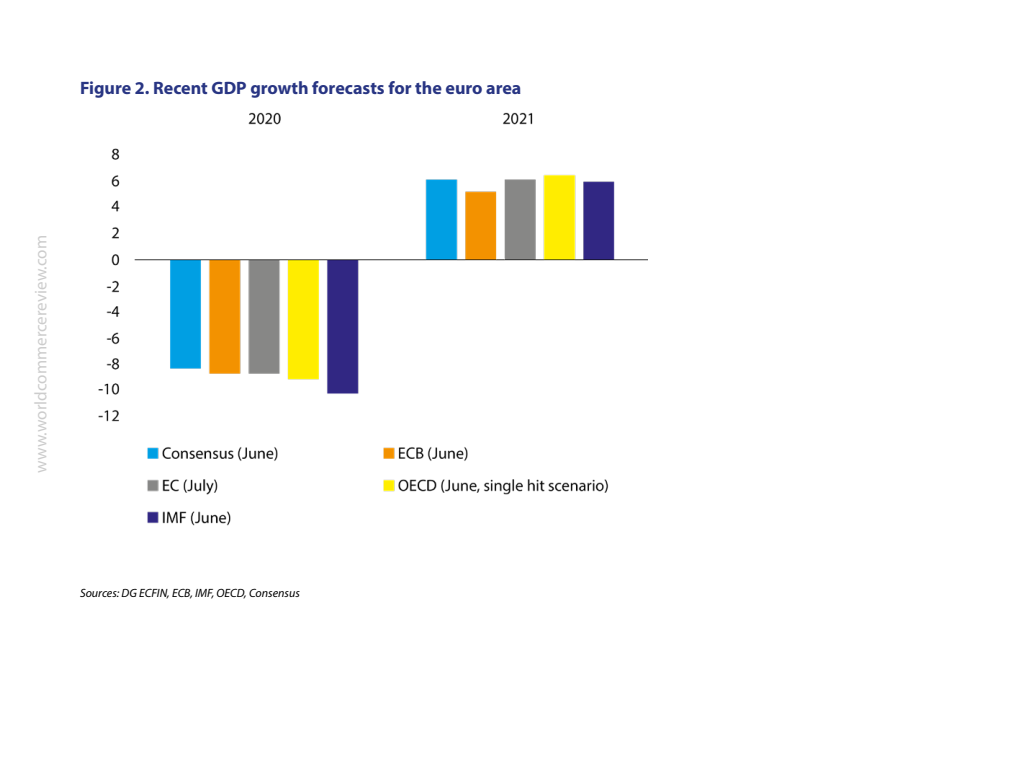
<style>
.page{position:relative;width:1024px;height:768px;background:#fff}
.page>*{position:absolute;margin:0;border:0;box-sizing:border-box;transform-origin:0 0}
.t1{font:700 18px "Myriad Pro";color:#283583}
.t2{font:17px "Myriad Pro";color:#ccc}
.t3{font:italic 12px "Myriad Pro";color:#000}
</style>
<div class="page">
<img style="left:98px;top:112px;width:550px;height:414px">
<p class="t1" style="left:80px;top:76px;width:443px">Figure 2. Recent GDP growth forecasts for the euro area</p>
<p class="t2" style="left:30px;top:473px;width:239px;rotate:-90deg">www.worldcommercereview.com</p>
<p class="t3" style="left:80px;top:586px;width:221px">Sources: DG ECFIN, ECB, IMF, OECD, Consensus</p>
</div>
